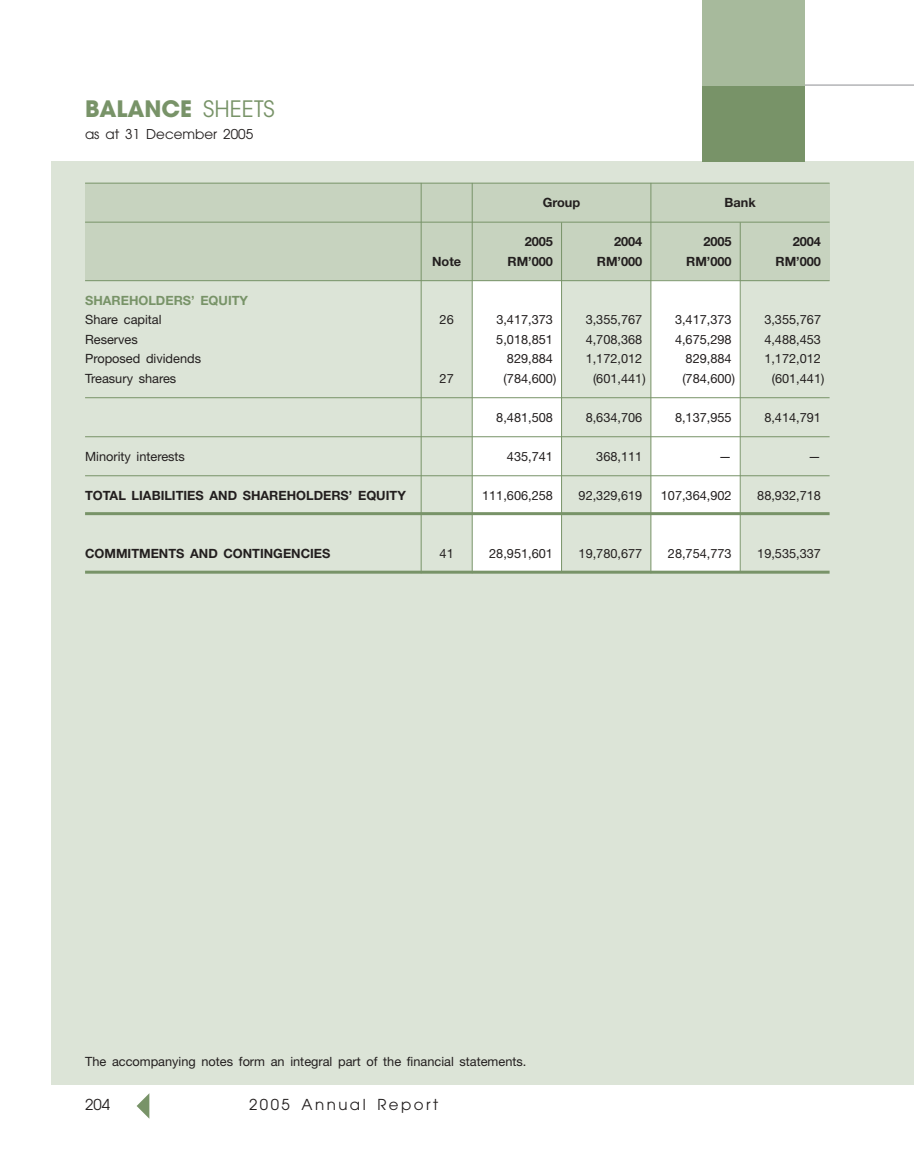
<style>
.page{position:relative;width:914px;height:1169px;background:#fff}
.page>*{position:absolute;margin:0;border:0;box-sizing:border-box;transform-origin:0 0}
.t1{font:700 22.5px "Avant Garde";color:#789368}
.t2{font:15px "Avant Garde";letter-spacing:.165em;color:#231f1f}
.t3{font:13.5px "Avant Garde";color:#231f1f}
.t4{font:12.75px "Helvetica Neue";color:#231f1f}
.t5{font:700 12.75px "Helvetica Neue";color:#231f1f}
.t6{font:700 12.75px "Helvetica Neue";color:#789368}
.s1{font-weight:400}
</style>
<div class="page">
<div style="left:51px;top:162px;width:863px;height:922px;background:#dce4d7"></div>
<hr style="left:804px;top:85px;width:110px;height:1px;background:#939497">
<div style="left:702px;top:85px;width:102px;height:77px;background:#789368"></div>
<div style="left:702px;top:0;width:102px;height:85px;background:#a7ba9c"></div>
<div style="left:472px;top:281px;width:89px;height:292px;background:#fff"></div>
<div style="left:85px;top:183px;width:744px;height:97px;background:#c7d3bf"></div>
<div style="left:651px;top:281px;width:89px;height:292px;background:#fff"></div>
<hr style="left:739px;top:222px;width:1px;height:350px;background:#789368">
<hr style="left:650px;top:183px;width:1px;height:390px;background:#789368">
<hr style="left:561px;top:222px;width:1px;height:350px;background:#789368">
<hr style="left:472px;top:183px;width:1px;height:390px;background:#789368">
<hr style="left:421px;top:183px;width:1px;height:390px;background:#789368">
<hr style="left:85px;top:183px;width:744px;height:1px;background:#789368">
<hr style="left:85px;top:222px;width:744px;height:1px;background:#789368">
<hr style="left:85px;top:280px;width:744px;height:1px;background:#789368">
<hr style="left:85px;top:397px;width:744px;height:1px;background:#789368">
<hr style="left:85px;top:436px;width:744px;height:1px;background:#789368">
<hr style="left:85px;top:475px;width:744px;height:1px;background:#789368">
<hr style="left:85px;top:512px;width:744px;height:3px;background:#789368">
<hr style="left:85px;top:570px;width:744px;height:3px;background:#789368">
<svg style="left:137px;top:1093px;width:12px;height:25px"></svg>
<h1 class="t1" style="left:85px;top:100px;width:191px">BALANCE <span class="s1">SHEETS</span></h1>
<p class="t3" style="left:85px;top:129px;width:170px">as at 31 December 2005</p>
<p class="t5" style="left:542px;top:198px;width:39px">Group</p>
<p class="t5" style="left:724px;top:198px;width:33px">Bank</p>
<p class="t5" style="left:524px;top:237px;width:30px">2005</p>
<p class="t5" style="left:614px;top:237px;width:30px">2004</p>
<p class="t5" style="left:703px;top:237px;width:30px">2005</p>
<p class="t5" style="left:792px;top:237px;width:30px">2004</p>
<p class="t5" style="left:432px;top:257px;width:31px">Note</p>
<p class="t5" style="left:507px;top:257px;width:47px">RM’000</p>
<p class="t5" style="left:596px;top:257px;width:47px">RM’000</p>
<p class="t5" style="left:686px;top:257px;width:47px">RM’000</p>
<p class="t5" style="left:775px;top:257px;width:47px">RM’000</p>
<p class="t6" style="left:85px;top:296px;width:164px">SHAREHOLDERS’ EQUITY</p>
<p class="t4" style="left:85px;top:315px;width:78px">Share capital</p>
<p class="t4" style="left:439px;top:315px;width:16px">26</p>
<p class="t4" style="left:496px;top:315px;width:58px">3,417,373</p>
<p class="t4" style="left:585px;top:315px;width:58px">3,355,767</p>
<p class="t4" style="left:675px;top:315px;width:58px">3,417,373</p>
<p class="t4" style="left:764px;top:315px;width:58px">3,355,767</p>
<p class="t4" style="left:85px;top:335px;width:54px">Reserves</p>
<p class="t4" style="left:496px;top:335px;width:58px">5,018,851</p>
<p class="t4" style="left:585px;top:335px;width:58px">4,708,368</p>
<p class="t4" style="left:675px;top:335px;width:58px">4,675,298</p>
<p class="t4" style="left:764px;top:335px;width:58px">4,488,453</p>
<p class="t4" style="left:85px;top:354px;width:117px">Proposed dividends</p>
<p class="t4" style="left:507px;top:354px;width:48px">829,884</p>
<p class="t4" style="left:585px;top:354px;width:58px">1,172,012</p>
<p class="t4" style="left:685px;top:354px;width:48px">829,884</p>
<p class="t4" style="left:764px;top:354px;width:58px">1,172,012</p>
<p class="t4" style="left:85px;top:374px;width:93px">Treasury shares</p>
<p class="t4" style="left:439px;top:374px;width:16px">27</p>
<p class="t4" style="left:503px;top:374px;width:54px">(784,600)</p>
<p class="t4" style="left:593px;top:374px;width:54px">(601,441)</p>
<p class="t4" style="left:682px;top:374px;width:54px">(784,600)</p>
<p class="t4" style="left:771px;top:374px;width:54px">(601,441)</p>
<p class="t4" style="left:496px;top:413px;width:58px">8,481,508</p>
<p class="t4" style="left:585px;top:413px;width:58px">8,634,706</p>
<p class="t4" style="left:675px;top:413px;width:58px">8,137,955</p>
<p class="t4" style="left:764px;top:413px;width:58px">8,414,791</p>
<p class="t4" style="left:85px;top:452px;width:101px">Minority interests</p>
<p class="t4" style="left:507px;top:452px;width:48px">435,741</p>
<p class="t4" style="left:596px;top:452px;width:48px">368,111</p>
<p class="t4" style="left:719px;top:452px;width:14px">—</p>
<p class="t4" style="left:808px;top:452px;width:14px">—</p>
<p class="t5" style="left:85px;top:491px;width:322px">TOTAL LIABILITIES AND SHAREHOLDERS’ EQUITY</p>
<p class="t4" style="left:482px;top:491px;width:72px">111,606,258</p>
<p class="t4" style="left:578px;top:491px;width:65px">92,329,619</p>
<p class="t4" style="left:660px;top:491px;width:72px">107,364,902</p>
<p class="t4" style="left:757px;top:491px;width:65px">88,932,718</p>
<p class="t5" style="left:85px;top:549px;width:247px">COMMITMENTS AND CONTINGENCIES</p>
<p class="t4" style="left:439px;top:549px;width:16px">41</p>
<p class="t4" style="left:489px;top:549px;width:65px">28,951,601</p>
<p class="t4" style="left:578px;top:549px;width:65px">19,780,677</p>
<p class="t4" style="left:668px;top:549px;width:65px">28,754,773</p>
<p class="t4" style="left:757px;top:549px;width:65px">19,535,337</p>
<p class="t4" style="left:85px;top:1056px;width:443px">The accompanying notes form an integral part of the financial statements.</p>
<p class="t2" style="left:85px;top:1099px;width:26px">204</p>
<p class="t2" style="left:249px;top:1099px;width:191px">2005 Annual Report</p>
</div>
